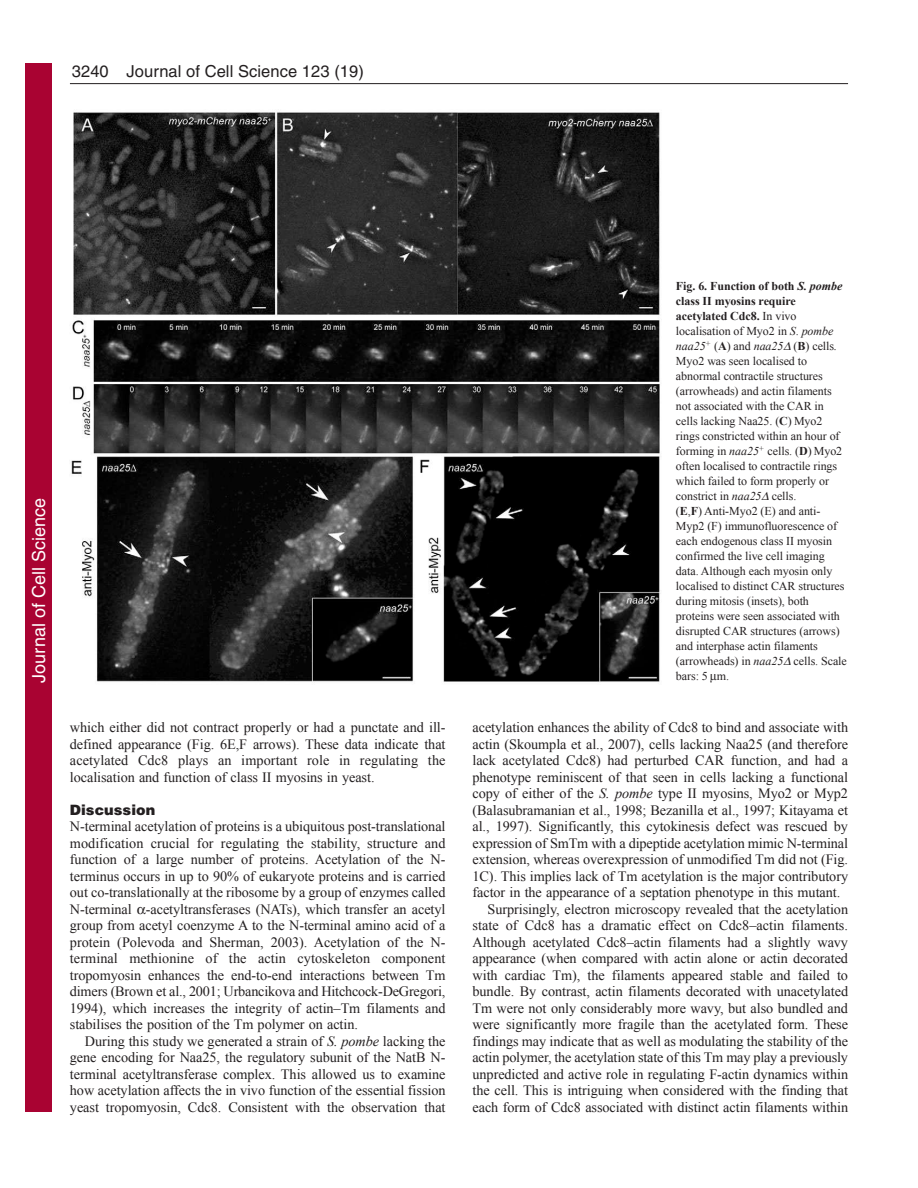
<style>
.page{position:relative;width:918px;height:1188px;background:#fff}
.page>*{position:absolute;margin:0;border:0;box-sizing:border-box;transform-origin:0 0}
.t1{font:18px "Helvetica";color:#fff}
.t2{font:16.5px "Helvetica";letter-spacing:.005em;color:#231f20}
.t3{font:14.25px/16.5px "Times New Roman";letter-spacing:-.005em;color:#231f20;text-align:justify}
.t4{font:900 14.25px "Helvetica";letter-spacing:.005em;color:#231f20}
.t5{font:12px/15px "Times New Roman";letter-spacing:-.005em;color:#231f20}
.s1{font-style:italic}
.s2{font-weight:700}
.s3{font-weight:700;font-style:italic}
</style>
<div class="page">
<hr style="left:70px;top:83px;width:778px;height:1px;background:#231f20">
<img style="left:71px;top:112px;width:590px;height:570px">
<div style="left:26px;top:64px;width:26px;height:1048px;background:#a90332"></div>
<p class="t2" style="left:72px;top:65px;width:294px">3240 Journal of Cell Science 123 (19)</p>
<p class="t1" style="left:28px;top:683px;width:186px;rotate:-90deg">Journal of Cell Science</p>
<p class="t3" style="left:70px;top:720px;width:377px">which either did not contract properly or had a punctate and ill&shy;defined appearance (Fig. 6E,F arrows). These data indicate that acetylated Cdc8 plays an important role in regulating the localisation and function of class II myosins in yeast.</p>
<p class="t4" style="left:70px;top:804px;width:87px">Discussion</p>
<p class="t3" style="left:70px;top:819px;width:377px">N-terminal acetylation of proteins is a ubiquitous post-translational modification crucial for regulating the stability, structure and function of a large number of proteins. Acetylation of the N&shy;terminus occurs in up to 90% of eukaryote proteins and is carried out co-translationally at the ribosome by a group of enzymes called N-terminal -acetyltransferases (NATs), which transfer an acetyl group from acetyl coenzyme A to the N-terminal amino acid of a protein (Polevoda and Sherman, 2003). Acetylation of the N&shy;terminal methionine of the actin cytoskeleton component tropomyosin enhances the end-to-end interactions between Tm dimers (Brown et al., 2001; Urbancikova and Hitchcock-DeGregori, 1994), which increases the integrity of actin–Tm filaments and stabilises the position of the Tm polymer on actin.</p>
<p class="t3" style="left:70px;top:1034px;width:377px;text-indent:15px">During this study we generated a strain of <span class="s1">S. pombe</span> lacking the gene encoding for Naa25, the regulatory subunit of the NatB N&shy;terminal acetyltransferase complex. This allowed us to examine how acetylation affects the in vivo function of the essential fission yeast tropomyosin, Cdc8. Consistent with the observation that</p>
<p class="t5" style="left:676px;top:280px;width:172px"><span class="s2">!∀#∃%Λ∃ !ϑ.5+∀).%)2%Χ)+,%</span><span class="s3">!∀ #om&amp;∋<br></span><span class="s2">57−11%ΗΗ%=≅)1∀.1%r6Ιϑ∀r6 −56+≅7−+6d%:d5&gt;∃</span> In vivo localisation of Myo2 in <span class="s1">S</span>. <span class="s1">pombe naa25</span><sup>:</sup> (<span class="s2">8</span>) and <span class="s1">naa25</span>∀ (<span class="s2">9</span>) cells<span class="s1">.<br></span>Myo2 was seen localised to abnormal contractile structures (arrowheads) and actin filaments not associated with the CAR in cells lacking Naa25. (<span class="s2">:</span>) Myo2 rings constricted within an hour of forming in <span class="s1">naa25</span><sup>:</sup> cells. (<span class="s2">;</span>) Myo2 often localised to contractile rings which failed to form properly or constrict in <span class="s1">naa25</span>∀ cells.<br>(<span class="s2">Μ</span>,<span class="s2">!</span>) Anti-Myo2 (E) and anti-<br>Myp2 (F) immunofluorescence of each endogenous class II myosin confirmed the live cell imaging data. Although each myosin only localised to distinct CAR structures during mitosis (insets), both proteins were seen associated with disrupted CAR structures (arrows) and interphase actin filaments (arrowheads) in <span class="s1">naa25</span>∀ cells. Scale</p>
<p class="t5" style="left:676px;top:670px;width:55px">bars: 5 ∃m.</p>
<p class="t3" style="left:473px;top:720px;width:377px">acetylation enhances the ability of Cdc8 to bind and associate with</p>
<p class="t3" style="left:473px;top:737px;width:377px">actin (Skoumpla et al., 2007), cells lacking Naa25 (and therefore</p>
<p class="t3" style="left:473px;top:753px;width:377px">lack acetylated Cdc8) had perturbed CAR function, and had a</p>
<p class="t3" style="left:473px;top:770px;width:377px">phenotype reminiscent of that seen in cells lacking a functional</p>
<p class="t3" style="left:473px;top:786px;width:377px">copy of either of the <span class="s1">S. pombe</span> type II myosins, Myo2 or Myp2</p>
<p class="t3" style="left:473px;top:803px;width:377px">(Balasubramanian et al., 1998; Bezanilla et al., 1997; Kitayama et</p>
<p class="t3" style="left:473px;top:819px;width:377px">al., 1997). Significantly, this cytokinesis defect was rescued by</p>
<p class="t3" style="left:473px;top:836px;width:377px">expression of SmTm with a dipeptide acetylation mimic N-terminal</p>
<p class="t3" style="left:473px;top:852px;width:377px">extension, whereas overexpression of unmodified Tm did not (Fig.</p>
<p class="t3" style="left:473px;top:869px;width:377px">1C). This implies lack of Tm acetylation is the major contributory</p>
<p class="t3" style="left:473px;top:885px;width:369px">factor in the appearance of a septation phenotype in this mutant.</p>
<p class="t3" style="left:488px;top:902px;width:362px">Surprisingly, electron microscopy revealed that the acetylation</p>
<p class="t3" style="left:473px;top:918px;width:377px">state of Cdc8 has a dramatic effect on Cdc8–actin filaments.</p>
<p class="t3" style="left:473px;top:935px;width:377px">Although acetylated Cdc8–actin filaments had a slightly wavy</p>
<p class="t3" style="left:473px;top:951px;width:377px">appearance (when compared with actin alone or actin decorated</p>
<p class="t3" style="left:473px;top:968px;width:377px">with cardiac Tm), the filaments appeared stable and failed to</p>
<p class="t3" style="left:473px;top:984px;width:377px">bundle. By contrast, actin filaments decorated with unacetylated</p>
<p class="t3" style="left:473px;top:1001px;width:377px">Tm were not only considerably more wavy, but also bundled and</p>
<p class="t3" style="left:473px;top:1017px;width:377px">were significantly more fragile than the acetylated form. These</p>
<p class="t3" style="left:473px;top:1034px;width:377px">findings may indicate that as well as modulating the stability of the</p>
<p class="t3" style="left:473px;top:1050px;width:377px">actin polymer, the acetylation state of this Tm may play a previously</p>
<p class="t3" style="left:473px;top:1067px;width:377px">unpredicted and active role in regulating F-actin dynamics within</p>
<p class="t3" style="left:473px;top:1083px;width:377px">the cell. This is intriguing when considered with the finding that</p>
<p class="t3" style="left:473px;top:1100px;width:377px">each form of Cdc8 associated with distinct actin filaments within</p>
</div>
